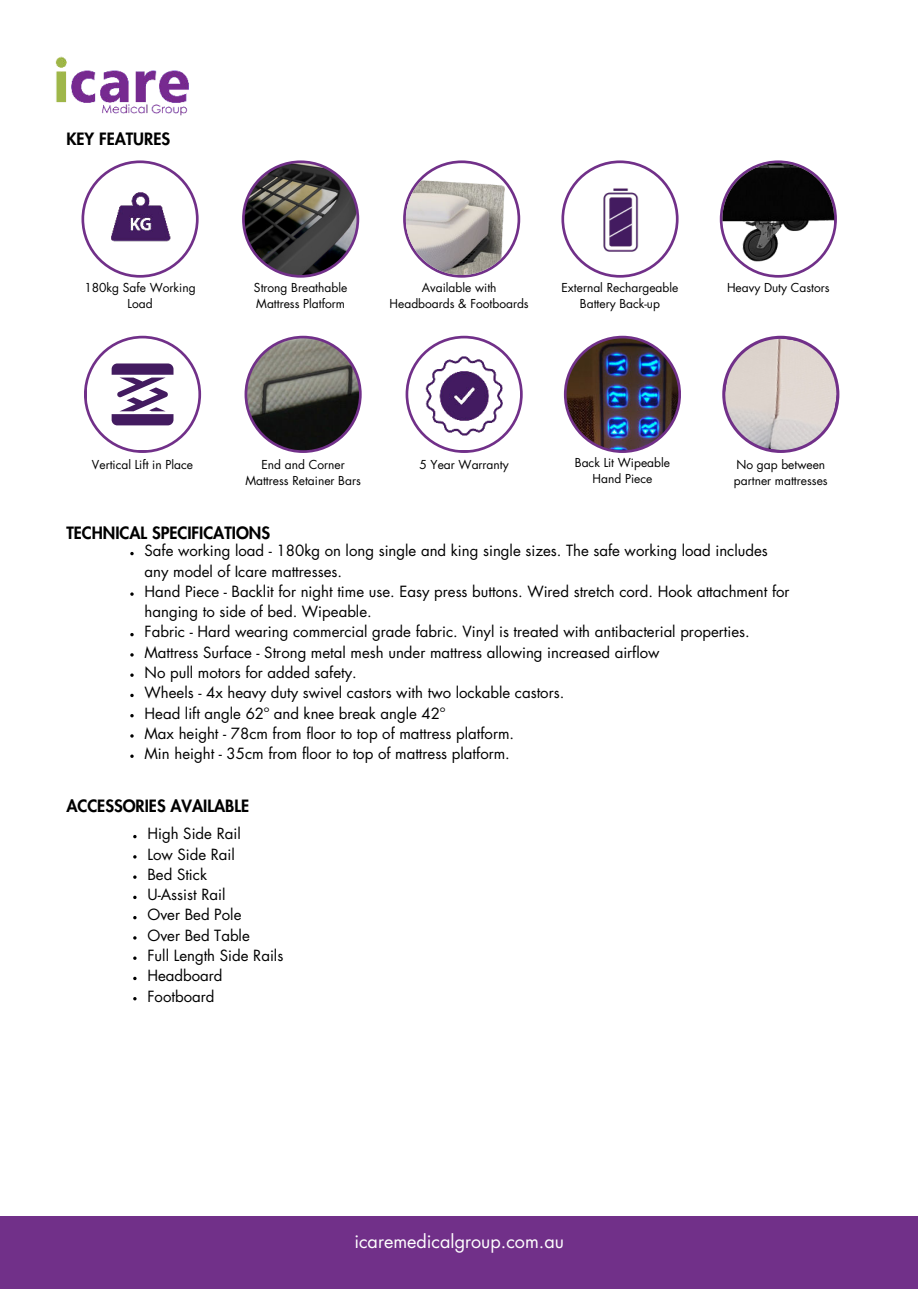
<style>
.page{position:relative;width:918px;height:1289px;background:#fff}
.page>*{position:absolute;margin:0;border:0;box-sizing:border-box;transform-origin:0 0}
.t1{font:18px "Futura Std";color:#fff}
.t2{font:800 16.5px "Futura Std";color:#000}
.t3{font:15px/20.2px "Futura Std";color:#000}
.t4{font:12px/16px "Futura Std";color:#000;text-align:center}
</style>
<div class="page">
<img style="left:55px;top:56px;width:134px;height:60px">
<div style="left:0;top:1215px;width:918px;height:73px;background:#713089"></div>
<svg style="left:81px;top:160px;width:118px;height:117px"></svg>
<div style="left:84px;top:163px;width:112px;height:112px;background:#fff;border-radius:50%"></div>
<svg style="left:720px;top:160px;width:117px;height:117px"></svg>
<img style="left:722px;top:163px;width:112px;height:112px;border-radius:50%">
<svg style="left:561px;top:160px;width:118px;height:117px"></svg>
<div style="left:564px;top:163px;width:112px;height:112px;background:#fff;border-radius:50%"></div>
<svg style="left:403px;top:160px;width:117px;height:117px"></svg>
<img style="left:406px;top:163px;width:112px;height:112px;border-radius:50%">
<svg style="left:242px;top:160px;width:117px;height:117px"></svg>
<img style="left:245px;top:163px;width:112px;height:112px;border-radius:50%">
<svg style="left:84px;top:336px;width:117px;height:117px"></svg>
<div style="left:87px;top:338px;width:111px;height:112px;background:#fff;border-radius:50%"></div>
<svg style="left:564px;top:336px;width:117px;height:117px"></svg>
<img style="left:567px;top:338px;width:111px;height:112px;border-radius:50%">
<svg style="left:406px;top:336px;width:117px;height:117px"></svg>
<div style="left:408px;top:338px;width:112px;height:112px;background:#fff;border-radius:50%"></div>
<svg style="left:245px;top:336px;width:117px;height:117px"></svg>
<img style="left:247px;top:338px;width:112px;height:112px;border-radius:50%">
<img style="left:111px;top:192px;width:60px;height:50px">
<img style="left:421px;top:353px;width:86px;height:83px">
<img style="left:603px;top:188px;width:36px;height:64px">
<img style="left:722px;top:335px;width:118px;height:118px">
<svg style="left:112px;top:363px;width:62px;height:62px"></svg>
<svg style="left:130px;top:552px;width:4px;height:3px"></svg>
<svg style="left:130px;top:633px;width:4px;height:3px"></svg>
<svg style="left:130px;top:653px;width:4px;height:3px"></svg>
<svg style="left:130px;top:693px;width:4px;height:4px"></svg>
<svg style="left:130px;top:714px;width:4px;height:3px"></svg>
<svg style="left:130px;top:734px;width:4px;height:3px"></svg>
<svg style="left:133px;top:835px;width:4px;height:3px"></svg>
<svg style="left:133px;top:855px;width:4px;height:3px"></svg>
<svg style="left:133px;top:916px;width:4px;height:3px"></svg>
<svg style="left:133px;top:936px;width:4px;height:3px"></svg>
<svg style="left:133px;top:997px;width:4px;height:3px"></svg>
<p class="t2" style="left:66px;top:128px;width:105px">KEY FEATURES</p>
<p class="t4" style="left:84px;top:279px;width:113px">180kg Safe Working<br>Load</p>
<p class="t4" style="left:254px;top:279px;width:95px;text-align:left">Strong Breathable<br>Mattress Platform</p>
<p class="t4" style="left:390px;top:279px;width:141px">Available with<br>Headboards &amp; Footboards</p>
<p class="t4" style="left:562px;top:279px;width:118px">External Rechargeable<br>Battery Back-up</p>
<p class="t4" style="left:727px;top:279px;width:104px">Heavy Duty Castors</p>
<p class="t4" style="left:92px;top:456px;width:103px">Vertical Lift in Place</p>
<p class="t4" style="left:245px;top:456px;width:117px">End and Corner<br>Mattress Retainer Bars</p>
<p class="t4" style="left:420px;top:456px;width:91px">5 Year Warranty</p>
<p class="t4" style="left:575px;top:455px;width:97px">Back Lit Wipeable<br>Hand Piece</p>
<p class="t4" style="left:734px;top:456px;width:95px;text-align:left">No gap between partner mattresses</p>
<p class="t2" style="left:66px;top:522px;width:205px">TECHNICAL SPECIFICATIONS</p>
<p class="t3" style="left:145px;top:541px;width:647px">Safe working load - 180kg on long single and king single sizes. The safe working load includes any model of Icare mattresses.<br>Hand Piece - Backlit for night time use. Easy press buttons. Wired stretch cord. Hook attachment for hanging to side of bed. Wipeable.<br>Fabric - Hard wearing commercial grade fabric. Vinyl is treated with antibacterial properties.<br>Mattress Surface - Strong metal mesh under mattress allowing increased airflow<br>No pull motors for added safety.<br>Wheels - 4x heavy duty swivel castors with two lockable castors.<br>Head lift angle 62º and knee break angle 42º<br>Max height - 78cm from floor to top of mattress platform.<br>Min height - 35cm from floor to top of mattress platform.</p>
<p class="t2" style="left:66px;top:795px;width:184px">ACCESSORIES AVAILABLE</p>
<p class="t3" style="left:147px;top:823px;width:137px">High Side Rail<br>Low Side Rail<br>Bed Stick<br>U-Assist Rail<br>Over Bed Pole<br>Over Bed Table<br>Full Length Side Rails<br>Headboard<br>Footboard</p>
<p class="t1" style="left:354px;top:1229px;width:211px">icaremedicalgroup.com.au</p>
</div>
